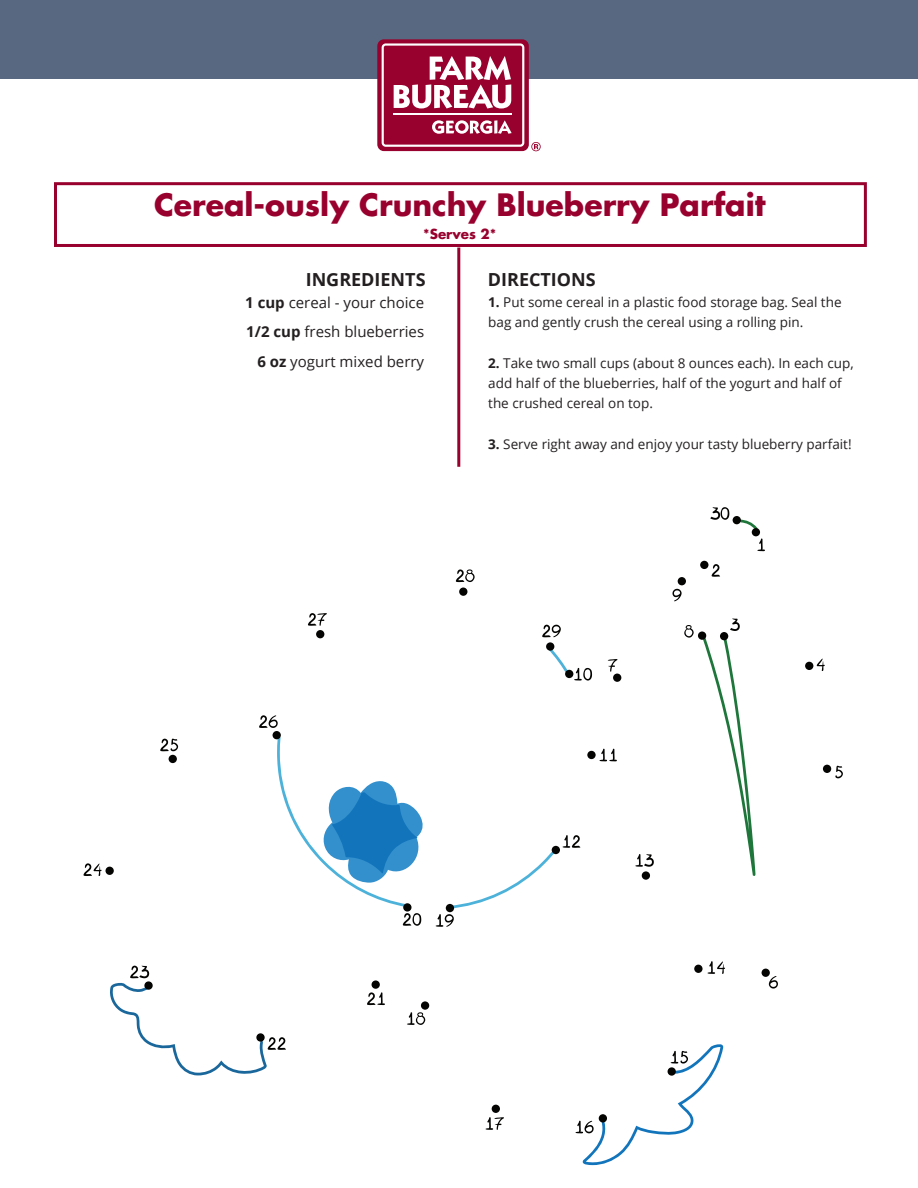
<style>
.page{position:relative;width:918px;height:1188px;background:#fff}
.page>*{position:absolute;margin:0;border:0;box-sizing:border-box;transform-origin:0 0}
.t1{font:700 30px "Futura LT Pro";color:#98012d}
.t2{font:700 18px "Open Sans";color:#231f20}
.t3{font:15px/29.2px "Open Sans";color:#231f20;text-align:right}
.t4{font:13.5px/20.2px "Open Sans";color:#231f20}
.t5{font:700 13.5px "Futura LT Pro";color:#98012d}
.s1{font-weight:700}
</style>
<div class="page">
<hr style="left:457px;top:248px;width:3px;height:219px;background:#98012d">
<div style="left:0;top:0;width:918px;height:79px;background:#576880"></div>
<div style="left:377px;top:39px;width:152px;height:112px;background:#98012d;border-radius:7px"></div>
<svg style="left:382px;top:43px;width:142px;height:104px"></svg>
<hr style="left:394px;top:113px;width:118px;height:2px;background:#fff">
<svg style="left:531px;top:142px;width:10px;height:9px"></svg>
<div style="left:54px;top:182px;width:813px;height:65px;border:3px solid #98012d"></div>
<svg style="left:547px;top:646px;width:23px;height:30px"></svg>
<svg style="left:739px;top:520px;width:19px;height:12px"></svg>
<svg style="left:277px;top:737px;width:146px;height:170px"></svg>
<svg style="left:757px;top:539px;width:8px;height:12px"></svg>
<svg style="left:712px;top:564px;width:8px;height:13px"></svg>
<svg style="left:703px;top:618px;width:53px;height:258px"></svg>
<svg style="left:817px;top:658px;width:8px;height:13px"></svg>
<svg style="left:835px;top:766px;width:8px;height:12px"></svg>
<svg style="left:769px;top:976px;width:9px;height:13px"></svg>
<svg style="left:608px;top:659px;width:9px;height:13px"></svg>
<svg style="left:684px;top:625px;width:10px;height:13px"></svg>
<svg style="left:672px;top:589px;width:10px;height:12px"></svg>
<svg style="left:574px;top:668px;width:18px;height:13px"></svg>
<svg style="left:599px;top:749px;width:18px;height:12px"></svg>
<svg style="left:635px;top:854px;width:19px;height:13px"></svg>
<svg style="left:707px;top:961px;width:18px;height:13px"></svg>
<svg style="left:575px;top:1044px;width:148px;height:121px"></svg>
<svg style="left:485px;top:1117px;width:19px;height:13px"></svg>
<svg style="left:407px;top:1012px;width:18px;height:13px"></svg>
<svg style="left:436px;top:835px;width:144px;height:92px"></svg>
<svg style="left:403px;top:913px;width:18px;height:13px"></svg>
<svg style="left:367px;top:992px;width:18px;height:13px"></svg>
<svg style="left:110px;top:966px;width:176px;height:109px"></svg>
<svg style="left:84px;top:863px;width:18px;height:13px"></svg>
<svg style="left:160px;top:739px;width:18px;height:12px"></svg>
<svg style="left:259px;top:715px;width:19px;height:13px"></svg>
<svg style="left:308px;top:613px;width:19px;height:13px"></svg>
<svg style="left:456px;top:569px;width:19px;height:13px"></svg>
<svg style="left:542px;top:625px;width:19px;height:12px"></svg>
<svg style="left:710px;top:507px;width:19px;height:13px"></svg>
<div style="left:752px;top:528px;width:8px;height:8px;background:#040503;border-radius:50%"></div>
<div style="left:700px;top:561px;width:8px;height:8px;background:#040503;border-radius:50%"></div>
<div style="left:720px;top:632px;width:8px;height:8px;background:#040503;border-radius:50%"></div>
<div style="left:805px;top:662px;width:8px;height:8px;background:#040503;border-radius:50%"></div>
<div style="left:823px;top:765px;width:8px;height:8px;background:#040503;border-radius:50%"></div>
<div style="left:762px;top:969px;width:8px;height:8px;background:#040503;border-radius:50%"></div>
<div style="left:613px;top:674px;width:8px;height:8px;background:#040503;border-radius:50%"></div>
<div style="left:698px;top:631px;width:8px;height:9px;background:#040503;border-radius:50%"></div>
<div style="left:678px;top:577px;width:8px;height:8px;background:#040503;border-radius:50%"></div>
<div style="left:565px;top:670px;width:8px;height:8px;background:#040503;border-radius:50%"></div>
<div style="left:587px;top:751px;width:9px;height:8px;background:#040503;border-radius:50%"></div>
<div style="left:552px;top:846px;width:8px;height:8px;background:#040503;border-radius:50%"></div>
<div style="left:642px;top:871px;width:8px;height:9px;background:#040503;border-radius:50%"></div>
<div style="left:694px;top:965px;width:9px;height:8px;background:#040503;border-radius:50%"></div>
<div style="left:668px;top:1067px;width:8px;height:9px;background:#040503;border-radius:50%"></div>
<div style="left:599px;top:1114px;width:8px;height:9px;background:#040503;border-radius:50%"></div>
<div style="left:492px;top:1105px;width:8px;height:8px;background:#040503;border-radius:50%"></div>
<div style="left:421px;top:1001px;width:8px;height:9px;background:#040503;border-radius:50%"></div>
<div style="left:446px;top:904px;width:8px;height:8px;background:#040503;border-radius:50%"></div>
<div style="left:403px;top:903px;width:9px;height:9px;background:#040503;border-radius:50%"></div>
<div style="left:372px;top:980px;width:8px;height:9px;background:#040503;border-radius:50%"></div>
<div style="left:256px;top:1033px;width:9px;height:9px;background:#040503;border-radius:50%"></div>
<div style="left:144px;top:981px;width:9px;height:9px;background:#040503;border-radius:50%"></div>
<div style="left:106px;top:867px;width:8px;height:8px;background:#040503;border-radius:50%"></div>
<div style="left:169px;top:755px;width:8px;height:8px;background:#040503;border-radius:50%"></div>
<div style="left:273px;top:731px;width:8px;height:8px;background:#040503;border-radius:50%"></div>
<div style="left:316px;top:630px;width:8px;height:8px;background:#040503;border-radius:50%"></div>
<div style="left:459px;top:588px;width:8px;height:8px;background:#040503;border-radius:50%"></div>
<div style="left:546px;top:642px;width:8px;height:9px;background:#040503;border-radius:50%"></div>
<div style="left:733px;top:516px;width:8px;height:8px;background:#040503;border-radius:50%"></div>
<h1 class="t1" style="left:154px;top:182px;width:613px">Cereal-ously Crunchy Blueberry Parfait</h1>
<p class="t5" style="left:423px;top:223px;width:75px">*Serves 2*</p>
<h2 class="t2" style="left:306px;top:267px;width:121px">INGREDIENTS</h2>
<p class="t3" style="left:245px;top:288px;width:180px"><span class="s1">1 cup</span> cereal - your choice<br><span class="s1">1/2 cup</span> fresh blueberries<br><span class="s1">6 oz</span> yogurt mixed berry</p>
<h2 class="t2" style="left:488px;top:267px;width:109px">DIRECTIONS</h2>
<p class="t4" style="left:488px;top:292px;width:355px"><span class="s1">1.</span> Put some cereal in a plastic food storage bag. Seal the bag and gently crush the cereal using a rolling pin.</p>
<p class="t4" style="left:488px;top:352px;width:367px"><span class="s1">2.</span> Take two small cups (about 8 ounces each). In each cup, add half of the blueberries, half of the yogurt and half of the crushed cereal on top.</p>
<p class="t4" style="left:488px;top:433px;width:365px"><span class="s1">3.</span> Serve right away and enjoy your tasty blueberry parfait!</p>
</div>
